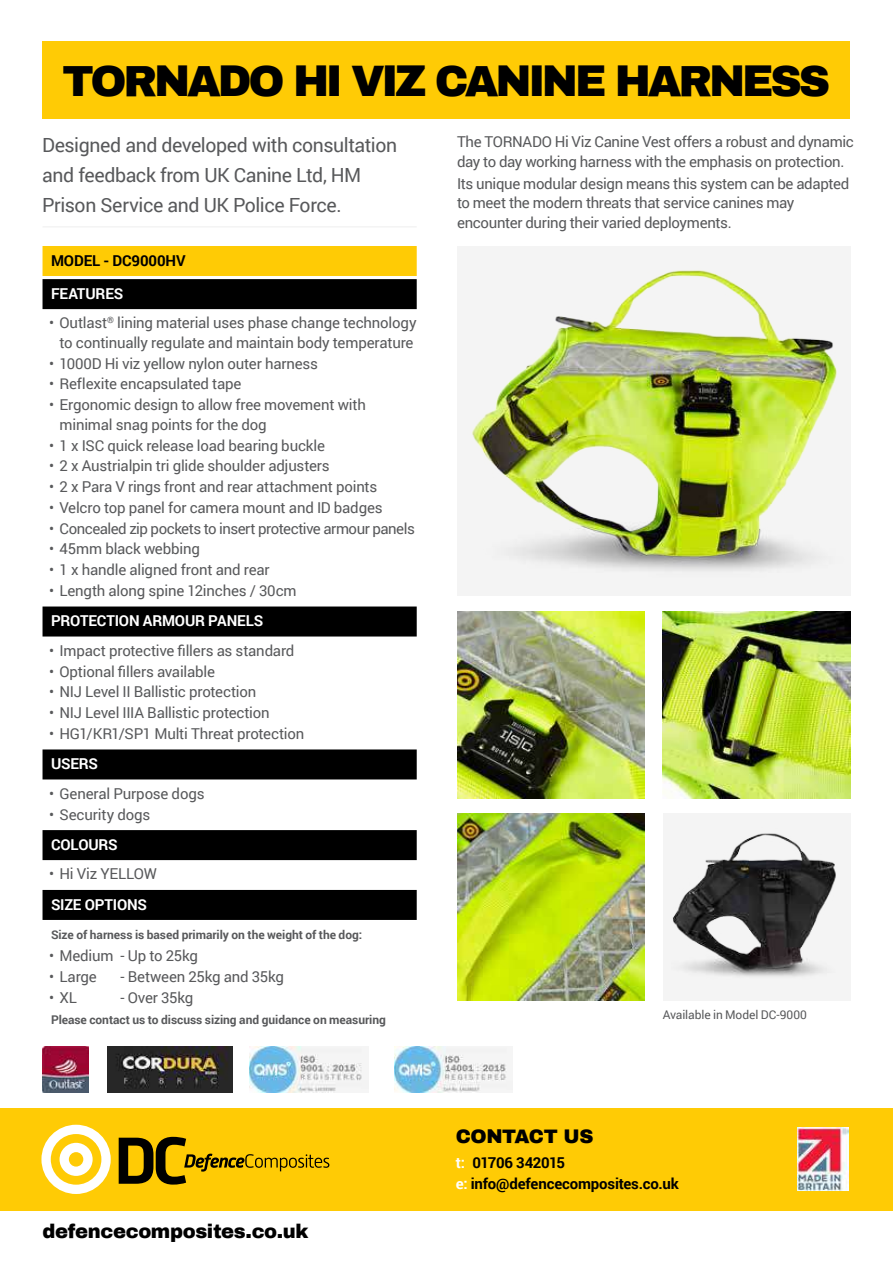
<style>
.page{position:relative;width:893px;height:1263px;background:#fff}
.page>*{position:absolute;margin:0;border:0;box-sizing:border-box;transform-origin:0 0}
.t1{font:900 43.5px "Archivo";letter-spacing:-.075em;color:#000}
.t2{font:19.5px/30px "Roboto";letter-spacing:-.02em;color:#58595b}
.t3{font:900 19.5px "Archivo";letter-spacing:-.02em;color:#000}
.t4{font:15px/19.5px "Roboto";letter-spacing:-.015em;color:#58595b}
.t5{font:700 15px/21px "Roboto";letter-spacing:-.01em;color:#000}
.t6{font:700 15px "Roboto";letter-spacing:-.01em;color:#fff}
.t7{font:700 12px "Roboto";letter-spacing:-.005em;color:#58595b}
.t8{font:12px "Roboto";letter-spacing:-.005em;color:#58595b}
.s1{color:#fff}
</style>
<div class="page">
<img style="left:663px;top:611px;width:187px;height:187px">
<div style="left:663px;top:813px;width:187px;height:187px;background:#f4f4f4"></div>
<img style="left:673px;top:833px;width:163px;height:144px">
<img style="left:457px;top:611px;width:187px;height:187px">
<img style="left:457px;top:813px;width:187px;height:187px">
<div style="left:457px;top:246px;width:393px;height:349px;background:#f4f4f4"></div>
<img style="left:472px;top:270px;width:365px;height:301px">
<div style="left:43px;top:41px;width:807px;height:78px;background:#ffcb05"></div>
<div style="left:0;top:1108px;width:893px;height:102px;background:#ffcb05"></div>
<svg style="left:119px;top:1137px;width:210px;height:47px"></svg>
<svg style="left:41px;top:1125px;width:70px;height:69px"></svg>
<img style="left:797px;top:1127px;width:52px;height:63px">
<img style="left:395px;top:1046px;width:118px;height:46px">
<img style="left:250px;top:1046px;width:119px;height:47px">
<img style="left:42px;top:1046px;width:46px;height:46px">
<img style="left:107px;top:1046px;width:126px;height:46px">
<div style="left:43px;top:246px;width:374px;height:30px;background:#ffcb05"></div>
<div style="left:43px;top:279px;width:374px;height:30px;background:#000"></div>
<div style="left:43px;top:606px;width:374px;height:30px;background:#000"></div>
<div style="left:43px;top:749px;width:374px;height:30px;background:#000"></div>
<div style="left:43px;top:830px;width:374px;height:30px;background:#000"></div>
<div style="left:43px;top:890px;width:374px;height:30px;background:#000"></div>
<hr style="left:43px;top:226px;width:374px;height:2px;background:#f4f4f4">
<h1 class="t1" style="left:63px;top:54px;width:769px">TORNADO HI VIZ CANINE HARNESS</h1>
<h2 class="t2" style="left:42px;top:129px;width:357px">Designed and developed with consultation and feedback from UK Canine Ltd, HM<br>Prison Service and UK Police Force.</h2>
<p class="t5" style="left:51px;top:249px;width:136px">MODEL - DC9000HV</p>
<p class="t6" style="left:51px;top:283px;width:74px">FEATURES</p>
<p class="t4" style="left:49px;top:313px;width:369px;text-align:center">• Outlast<sup>®</sup> lining material uses phase change technology to continually regulate and maintain body temperature</p>
<p class="t4" style="left:49px;top:353px;width:271px">• 1000D Hi viz yellow nylon outer harness</p>
<p class="t4" style="left:49px;top:374px;width:194px">• Reflexite encapsulated tape</p>
<p class="t4" style="left:60px;top:395px;width:308px;text-indent:-10px">• Ergonomic design to allow free movement with minimal snag points for the dog</p>
<p class="t4" style="left:49px;top:435px;width:278px">• 1 x ISC quick release load bearing buckle</p>
<p class="t4" style="left:49px;top:456px;width:282px">• 2 x Austrialpin tri glide shoulder adjusters</p>
<p class="t4" style="left:49px;top:476px;width:330px">• 2 x Para V rings front and rear attachment points</p>
<p class="t4" style="left:49px;top:497px;width:335px">• Velcro top panel for camera mount and ID badges</p>
<p class="t4" style="left:49px;top:518px;width:367px">• Concealed zip pockets to insert protective armour panels</p>
<p class="t4" style="left:49px;top:539px;width:153px">• 45mm black webbing</p>
<p class="t4" style="left:49px;top:559px;width:222px">• 1 x handle aligned front and rear</p>
<p class="t4" style="left:49px;top:580px;width:249px">• Length along spine 12inches / 30cm</p>
<p class="t6" style="left:51px;top:610px;width:214px">PROTECTION ARMOUR PANELS</p>
<p class="t4" style="left:49px;top:640px;width:247px">• Impact protective fillers as standard</p>
<p class="t4" style="left:49px;top:661px;width:167px">• Optional fillers available</p>
<p class="t4" style="left:49px;top:682px;width:209px">• NIJ Level II Ballistic protection</p>
<p class="t4" style="left:49px;top:702px;width:222px">• NIJ Level IIIA Ballistic protection</p>
<p class="t4" style="left:49px;top:723px;width:257px">• HG1/KR1/SP1 Multi Threat protection</p>
<p class="t6" style="left:51px;top:753px;width:48px">USERS</p>
<p class="t4" style="left:49px;top:783px;width:157px">• General Purpose dogs</p>
<p class="t4" style="left:49px;top:804px;width:103px">• Security dogs</p>
<p class="t6" style="left:51px;top:834px;width:68px">COLOURS</p>
<p class="t4" style="left:49px;top:864px;width:109px">• Hi Viz YELLOW</p>
<p class="t6" style="left:51px;top:893px;width:97px">SIZE OPTIONS</p>
<p class="t7" style="left:51px;top:926px;width:313px">Size of harness is based primarily on the weight of the dog:</p>
<p class="t4" style="left:49px;top:945px;width:150px">• Medium - Up to 25kg</p>
<p class="t4" style="left:49px;top:966px;width:49px">• Large</p>
<p class="t4" style="left:121px;top:966px;width:165px">- Between 25kg and 35kg</p>
<p class="t4" style="left:49px;top:987px;width:29px">• XL</p>
<p class="t4" style="left:121px;top:987px;width:74px">- Over 35kg</p>
<p class="t7" style="left:51px;top:1011px;width:336px">Please contact us to discuss sizing and guidance on measuring</p>
<p class="t4" style="left:457px;top:132px;width:398px">The TORNADO Hi Viz Canine Vest offers a robust and dynamic day to day working harness with the emphasis on protection.</p>
<p class="t4" style="left:457px;top:173px;width:394px">Its unique modular design means this system can be adapted to meet the modern threats that service canines may encounter during their varied deployments.</p>
<p class="t8" style="left:663px;top:1006px;width:145px">Available in Model DC-9000</p>
<h2 class="t3" style="left:43px;top:1219px;width:268px">defencecomposites.co.uk</h2>
<h2 class="t3" style="left:456px;top:1124px;width:139px">CONTACT US</h2>
<p class="t5" style="left:456px;top:1151px;width:225px"><span class="s1">t:</span> 01706 342015<br><span class="s1">e:</span> info@defencecomposites.co.uk</p>
</div>
